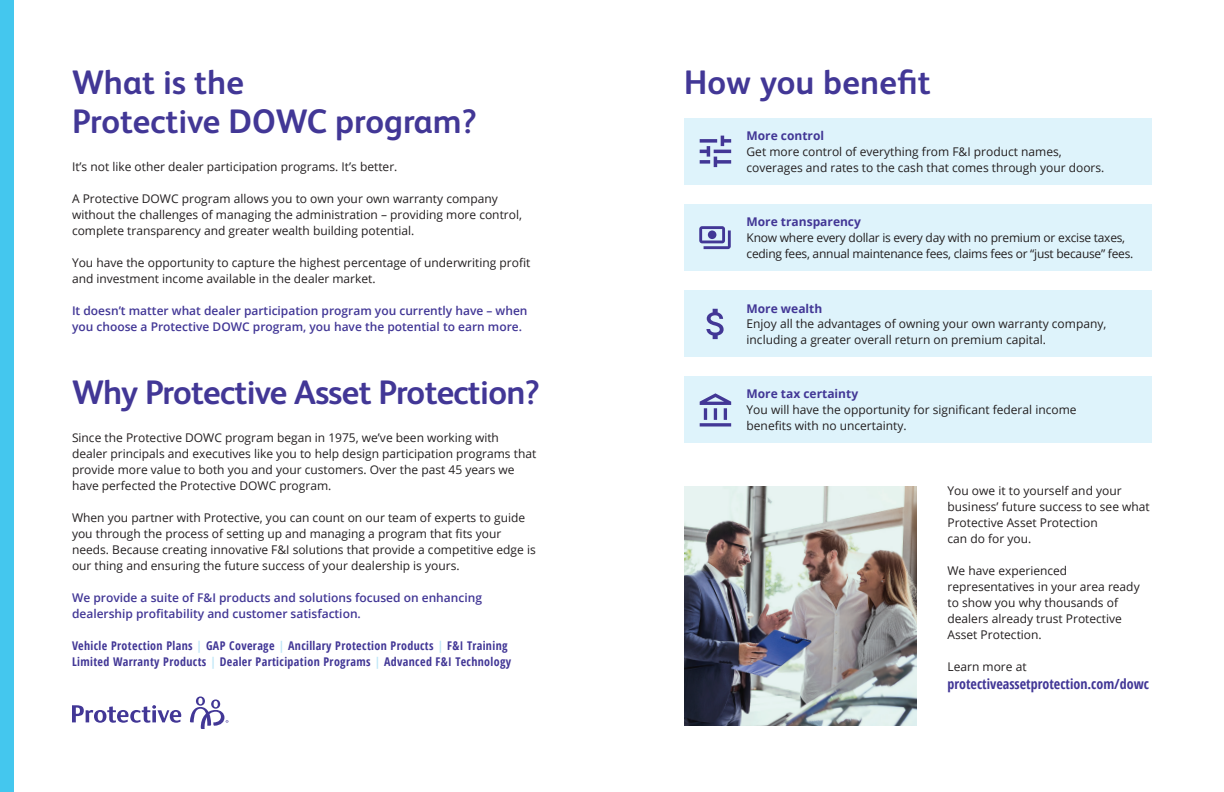
<style>
.page{position:relative;width:1224px;height:792px;background:#fff}
.page>*{position:absolute;margin:0;border:0;box-sizing:border-box;transform-origin:0 0}
.t1{font:700 34px/39px "FS Albert";letter-spacing:-.015em;color:#423796}
.t2{font:700 34px "FS Albert";letter-spacing:.01em;color:#423796}
.t3{font:700 14px "Open Sans Condensed";color:#423796}
.t4{font:12px/16px "Open Sans";color:#231f20}
.t5{font:600 12px/16px "Open Sans";color:#423796}
.t6{font:700 12px/16px "Open Sans Condensed";letter-spacing:.03em;color:#423796}
.t7{font:12px/16px "Open Sans";letter-spacing:-.02em;color:#231f20}
.t8{font:700 12px "Open Sans";color:#423796}
.s1{color:#bee6f7}
</style>
<div class="page">
<div style="left:684px;top:118px;width:468px;height:67px;background:#def3fb"></div>
<img style="left:684px;top:486px;width:232px;height:239px">
<div style="left:684px;top:377px;width:468px;height:66px;background:#def3fb"></div>
<div style="left:684px;top:204px;width:468px;height:67px;background:#def3fb"></div>
<div style="left:684px;top:291px;width:468px;height:66px;background:#def3fb"></div>
<svg style="left:706px;top:309px;width:18px;height:30px"></svg>
<div style="left:0;top:0;width:14px;height:792px;background:#44c7ee"></div>
<svg style="left:700px;top:136px;width:31px;height:31px"></svg>
<svg style="left:699px;top:226px;width:32px;height:23px"></svg>
<svg style="left:700px;top:393px;width:31px;height:34px"></svg>
<svg style="left:72px;top:705px;width:109px;height:18px"></svg>
<svg style="left:190px;top:696px;width:38px;height:33px"></svg>
<h1 class="t1" style="left:72px;top:61px;width:406px">What is the<br>Protective DOWC program?</h1>
<p class="t4" style="left:72px;top:159px;width:327px">It’s not like other dealer participation programs. It’s better.</p>
<p class="t4" style="left:72px;top:191px;width:452px">A Protective DOWC program allows you to own your own warranty company without the challenges of managing the administration – providing more control, complete transparency and greater wealth building potential.</p>
<p class="t4" style="left:72px;top:255px;width:460px">You have the opportunity to capture the highest percentage of underwriting profit and investment income available in the dealer market.</p>
<p class="t5" style="left:72px;top:303px;width:457px">It doesn’t matter what dealer participation program you currently have – when you choose a Protective DOWC program, you have the potential to earn more.</p>
<h1 class="t1" style="left:72px;top:371px;width:469px">Why Protective Asset Protection?</h1>
<p class="t4" style="left:72px;top:429px;width:466px">Since the Protective DOWC program began in 1975, we’ve been working with dealer principals and executives like you to help design participation programs that provide more value to both you and your customers. Over the past 45 years we have perfected the Protective DOWC program.</p>
<p class="t4" style="left:72px;top:509px;width:465px">When you partner with Protective, you can count on our team of experts to guide you through the process of setting up and managing a program that fits your needs. Because creating innovative F&amp;I solutions that provide a competitive edge is our thing and ensuring the future success of your dealership is yours.</p>
<p class="t5" style="left:72px;top:590px;width:412px">We provide a suite of F&amp;I products and solutions focused on enhancing dealership profitability and customer satisfaction.</p>
<p class="t6" style="left:72px;top:637px;width:441px">Vehicle Protection Plans <span class="s1">|</span> GAP Coverage <span class="s1">|</span> Ancillary Protection Products <span class="s1">|</span> F&amp;I Training<br>Limited Warranty Products <span class="s1">|</span> Dealer Participation Programs <span class="s1">|</span> Advanced F&amp;I Technology</p>
<h1 class="t2" style="left:684px;top:59px;width:248px">How you benefit</h1>
<p class="t8" style="left:747px;top:127px;width:79px">More control</p>
<p class="t4" style="left:747px;top:143px;width:359px">Get more control of everything from F&amp;I product names, coverages and rates to the cash that comes through your doors.</p>
<p class="t8" style="left:747px;top:213px;width:116px">More transparency</p>
<p class="t7" style="left:747px;top:230px;width:388px">Know where every dollar is every day with no premium or excise taxes, ceding fees, annual maintenance fees, claims fees or “just because” fees.</p>
<p class="t8" style="left:747px;top:300px;width:77px">More wealth</p>
<p class="t4" style="left:747px;top:316px;width:361px">Enjoy all the advantages of owning your own warranty company, including a greater overall return on premium capital.</p>
<p class="t8" style="left:747px;top:386px;width:113px">More tax certainty</p>
<p class="t4" style="left:747px;top:402px;width:332px">You will have the opportunity for significant federal income benefits with no uncertainty.</p>
<p class="t4" style="left:948px;top:483px;width:204px">You owe it to yourself and your business’ future success to see what<br>Protective Asset Protection<br>can do for you.</p>
<p class="t4" style="left:948px;top:563px;width:194px">We have experienced representatives in your area ready to show you why thousands of dealers already trust Protective<br>Asset Protection.</p>
<p class="t4" style="left:948px;top:658px;width:81px">Learn more at</p>
<p class="t3" style="left:948px;top:674px;width:203px">protectiveassetprotection.com/dowc</p>
</div>
